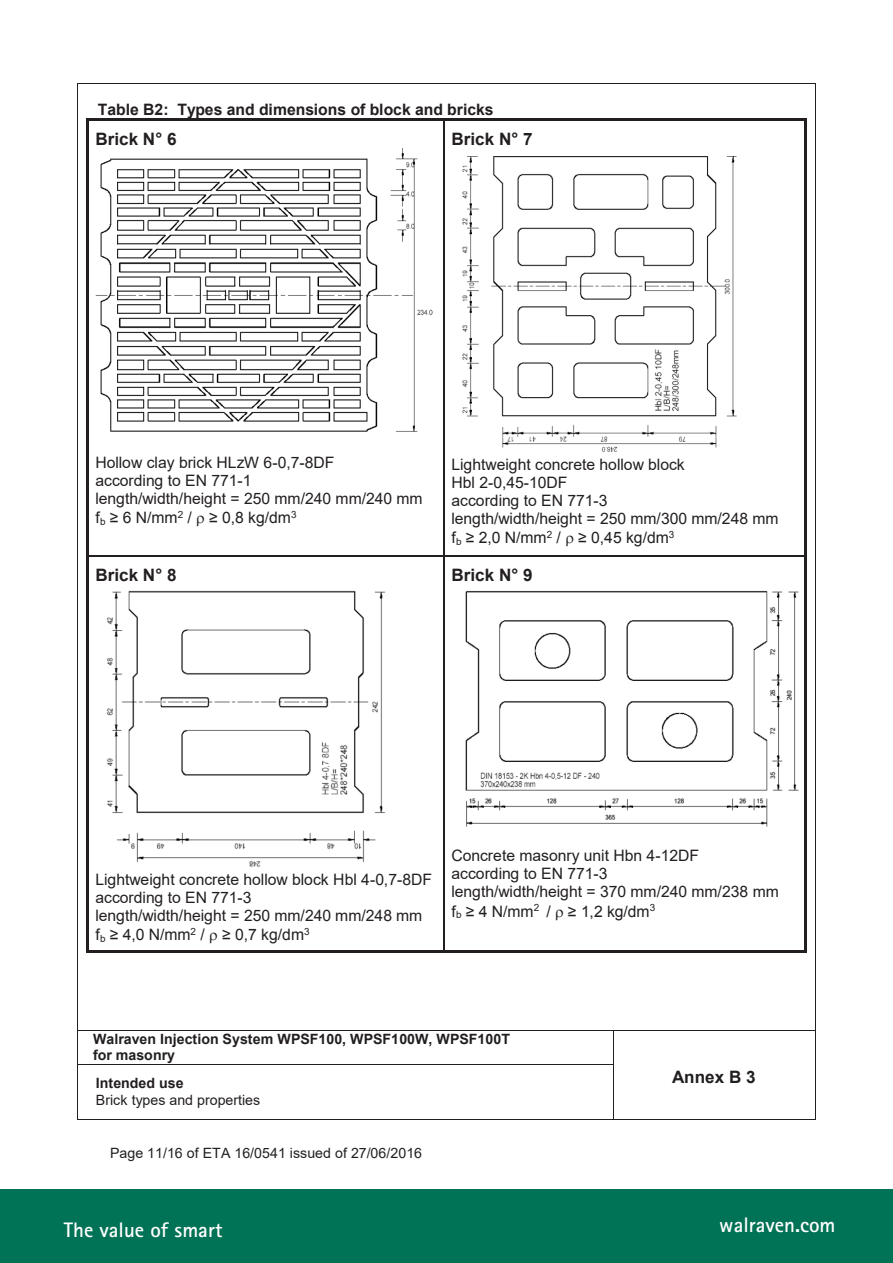
<style>
.page{position:relative;width:893px;height:1263px;background:#fff}
.page>*{position:absolute;margin:0;border:0;box-sizing:border-box;transform-origin:0 0}
.t1{font:700 21px "Rotis Sans Serif Std";color:#fff}
.t2{font:700 17.1px "Arial";color:#231f20}
.t3{font:15.75px/18.5px "Arial";color:#231f20}
.t4{font:700 15.75px "Arial";color:#231f20}
.t5{font:700 14.25px/16.4px "Arial";color:#231f20}
.t6{font:14.25px "Arial";color:#231f20}
</style>
<div class="page">
<div style="left:0;top:1189px;width:893px;height:74px;background:#007255"></div>
<hr style="left:87px;top:119px;width:356px;height:2px;background:#231f20">
<hr style="left:443px;top:119px;width:361px;height:2px;background:#231f20">
<hr style="left:87px;top:121px;width:2px;height:435px;background:#231f20">
<hr style="left:443px;top:121px;width:1px;height:435px;background:#231f20">
<hr style="left:804px;top:121px;width:2px;height:435px;background:#231f20">
<hr style="left:87px;top:556px;width:719px;height:1px;background:#231f20">
<hr style="left:87px;top:557px;width:2px;height:395px;background:#231f20">
<hr style="left:87px;top:950px;width:356px;height:2px;background:#231f20">
<hr style="left:443px;top:557px;width:1px;height:393px;background:#231f20">
<hr style="left:443px;top:950px;width:361px;height:2px;background:#231f20">
<hr style="left:804px;top:557px;width:2px;height:395px;background:#231f20">
<hr style="left:77px;top:83px;width:738px;height:1px;background:#231f20">
<hr style="left:77px;top:84px;width:1px;height:946px;background:#231f20">
<hr style="left:815px;top:84px;width:1px;height:946px;background:#231f20">
<hr style="left:77px;top:1030px;width:738px;height:1px;background:#231f20">
<hr style="left:77px;top:1031px;width:1px;height:33px;background:#231f20">
<hr style="left:613px;top:1031px;width:1px;height:33px;background:#231f20">
<hr style="left:815px;top:1031px;width:1px;height:33px;background:#231f20">
<hr style="left:77px;top:1064px;width:536px;height:1px;background:#231f20">
<hr style="left:77px;top:1064px;width:1px;height:56px;background:#231f20">
<hr style="left:77px;top:1119px;width:536px;height:1px;background:#231f20">
<hr style="left:613px;top:1064px;width:1px;height:56px;background:#231f20">
<hr style="left:613px;top:1119px;width:202px;height:1px;background:#231f20">
<hr style="left:815px;top:1064px;width:1px;height:56px;background:#231f20">
<img style="left:95px;top:149px;width:338px;height:283px">
<img style="left:462px;top:156px;width:275px;height:296px">
<img style="left:107px;top:590px;width:279px;height:277px">
<img style="left:465px;top:590px;width:334px;height:237px">
<p class="t4" style="left:98px;top:101px;width:397px">Table B2: Types and dimensions of block and bricks</p>
<p class="t2" style="left:95px;top:130px;width:83px">Brick N° 6</p>
<p class="t2" style="left:451px;top:130px;width:83px">Brick N° 7</p>
<p class="t3" style="left:95px;top:453px;width:329px">Hollow clay brick HLzW 6-0,7-8DF<br>according to EN 771-1<br>length/width/height = 250 mm/240 mm/240 mm f<sub>b</sub> ≥ 6 N/mm<sup>2</sup> / ≥ 0,8 kg/dm<sup>3</sup></p>
<p class="t2" style="left:95px;top:566px;width:83px">Brick N° 8</p>
<p class="t3" style="left:451px;top:455px;width:329px">Lightweight concrete hollow block<br>Hbl 2-0,45-10DF<br>according to EN 771-3<br>length/width/height = 250 mm/300 mm/248 mm f<sub>b</sub> ≥ 2,0 N/mm<sup>2</sup> / ≥ 0,45 kg/dm<sup>3</sup></p>
<p class="t2" style="left:451px;top:566px;width:83px">Brick N° 9</p>
<p class="t3" style="left:95px;top:870px;width:338px">Lightweight concrete hollow block Hbl 4-0,7-8DF according to EN 771-3<br>length/width/height = 250 mm/240 mm/248 mm f<sub>b</sub> ≥ 4,0 N/mm<sup>2</sup> / ≥ 0,7 kg/dm<sup>3</sup></p>
<p class="t3" style="left:451px;top:847px;width:329px">Concrete masonry unit Hbn 4-12DF<br>according to EN 771-3<br>length/width/height = 370 mm/240 mm/238 mm f<sub>b</sub> ≥ 4 N/mm<sup>2</sup> / ≥ 1,2 kg/dm<sup>3</sup></p>
<p class="t5" style="left:93px;top:1031px;width:418px">Walraven Injection System WPSF100, WPSF100W, WPSF100T for masonry</p>
<p class="t5" style="left:96px;top:1075px;width:89px">Intended use</p>
<p class="t6" style="left:96px;top:1092px;width:166px">Brick types and properties</p>
<p class="t6" style="left:110px;top:1145px;width:313px">Page 11/16 of ETA 16/0541 issued of 27/06/2016</p>
<p class="t2" style="left:672px;top:1067px;width:85px">Annex B 3</p>
<h1 class="t1" style="left:64px;top:1222px;width:160px">The value of smart</h1>
<h1 class="t1" style="left:719px;top:1217px;width:118px">walraven.com</h1>
</div>
